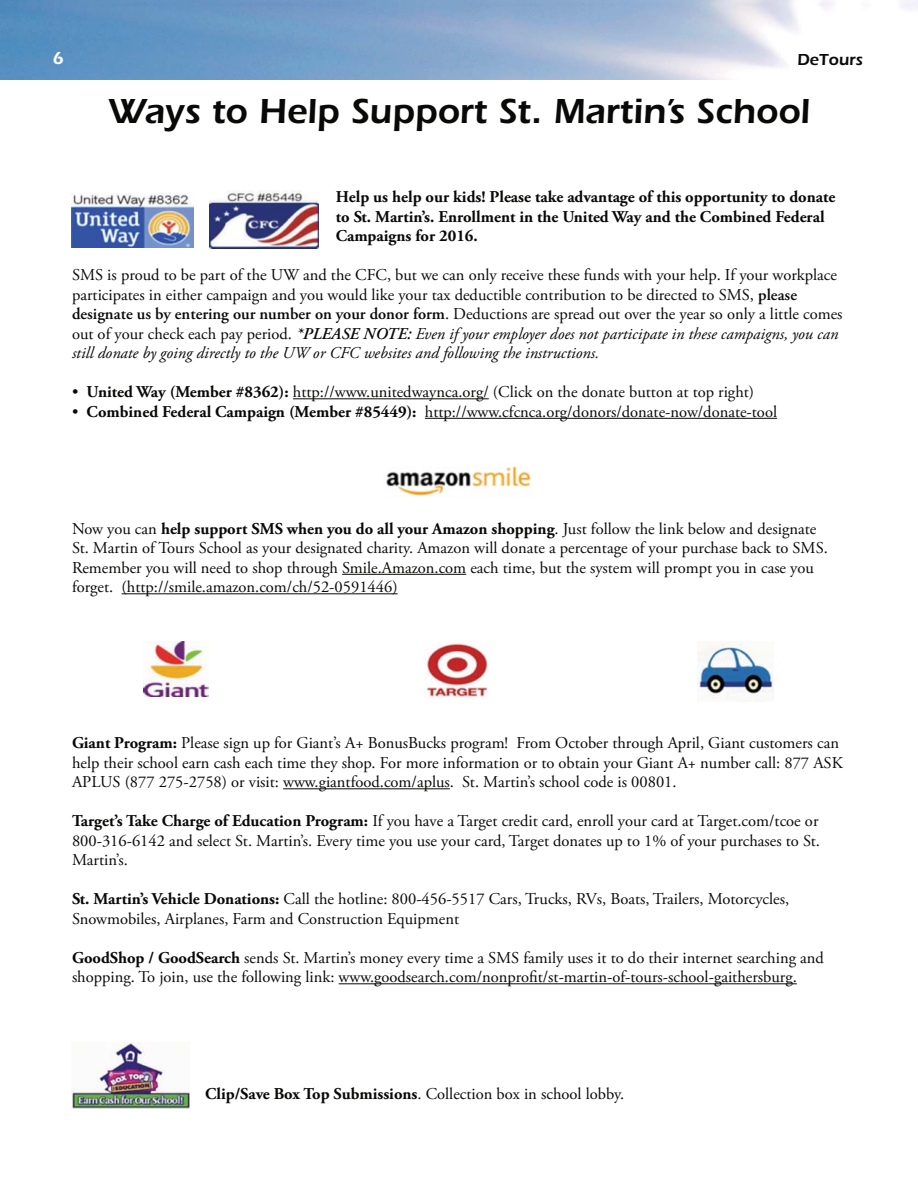
<style>
.page{position:relative;width:918px;height:1188px;background:#fff}
.page>*{position:absolute;margin:0;border:0;box-sizing:border-box;transform-origin:0 0}
.t1{font:600 36px "ITC Eras Std";color:#090908}
.t2{font:600 18px "ITC Eras Std";color:#fff}
.t3{font:16.5px/19.5px "Adobe Garamond Pro";color:#090908}
.t4{font:700 16.5px/19.5px "Adobe Garamond Pro";color:#090908}
.t5{font:600 16.5px "Eras ITC";letter-spacing:.005em;color:#090908}
.s1{font-weight:600}
.s2{font-weight:600;font-style:italic}
.s3{font-style:italic}
.s4{font-weight:700}
</style>
<div class="page">
<img style="left:0;top:4px;width:3px;height:76px">
<img style="left:913px;top:4px;width:5px;height:4px">
<img style="left:3px;top:0;width:910px;height:80px">
<svg style="left:0;top:0;width:4px;height:4px"></svg>
<svg style="left:913px;top:0;width:5px;height:4px"></svg>
<img style="left:386px;top:465px;width:146px;height:31px">
<img style="left:425px;top:643px;width:63px;height:55px">
<img style="left:698px;top:641px;width:75px;height:61px">
<hr style="left:293px;top:398px;width:196px;height:1px;background:#090908">
<hr style="left:425px;top:418px;width:352px;height:1px;background:#090908">
<hr style="left:342px;top:574px;width:124px;height:1px;background:#090908">
<hr style="left:122px;top:593px;width:276px;height:1px;background:#090908">
<hr style="left:283px;top:788px;width:167px;height:1px;background:#090908">
<hr style="left:339px;top:983px;width:458px;height:1px;background:#090908">
<img style="left:144px;top:641px;width:64px;height:56px">
<img style="left:72px;top:1042px;width:117px;height:66px">
<img style="left:72px;top:193px;width:121px;height:55px">
<img style="left:210px;top:190px;width:108px;height:58px">
<p class="t2" style="left:52px;top:51px;width:13px">6</p>
<p class="t5" style="left:797px;top:50px;width:67px">DeTours</p>
<h1 class="t1" style="left:108px;top:98px;width:704px">Ways to Help Support St. Martin’s School</h1>
<p class="t4" style="left:336px;top:188px;width:501px">Help us help our kids! Please take advantage of this opportunity to donate to St. Martin’s. Enrollment in the United Way and the Combined Federal<br>Campaigns for 2016.</p>
<p class="t3" style="left:72px;top:267px;width:772px">SMS is proud to be part of the UW and the CFC, but we can only receive these funds with your help. If your workplace participates in either campaign and you would like your tax deductible contribution to be directed to SMS, <span class="s1">please designate us by entering our number on your donor form</span>. Deductions are spread out over the year so only a little comes out of your check each pay period. <span class="s2">*PLEASE NOTE:</span> <span class="s3">Even if your employer does not participate in these campaigns, you can still donate by going directly to the UW or CFC websites and following the instructions.</span></p>
<p class="t3" style="left:72px;top:384px;width:684px">• <span class="s4">United Way (Member #8362):</span> http://www.unitedwaynca.org/ (Click on the donate button at top right)</p>
<p class="t3" style="left:72px;top:403px;width:707px">• <span class="s4">Combined Federal Campaign (Member #85449):</span> http://www.cfcnca.org/donors/donate-now/donate-tool</p>
<p class="t3" style="left:72px;top:520px;width:757px">Now you can <span class="s4">help support SMS when you do all your Amazon shopping</span>. Just follow the link below and designate St. Martin of Tours School as your designated charity. Amazon will donate a percentage of your purchase back to SMS.<br>Remember you will need to shop through Smile.Amazon.com each time, but the system will prompt you in case you forget. (http://smile.amazon.com/ch/52-0591446)</p>
<p class="t3" style="left:72px;top:735px;width:772px"><span class="s4">Giant Program:</span> Please sign up for Giant’s A+ BonusBucks program! From October through April, Giant customers can help their school earn cash each time they shop. For more information or to obtain your Giant A+ number call: 877 ASK<br>APLUS (877 275-2758) or visit: www.giantfood.com/aplus. St. Martin’s school code is 00801.</p>
<p class="t3" style="left:72px;top:813px;width:749px;text-align:justify"><span class="s4">Target’s Take Charge of Education Program:</span> If you have a Target credit card, enroll your card at Target.com/tcoe or 800-316-6142 and select St. Martin’s. Every time you use your card, Target donates up to 1% of your purchases to St.<br>Martin’s.</p>
<p class="t3" style="left:72px;top:891px;width:719px"><span class="s4">St. Martin’s Vehicle Donations:</span> Call the hotline: 800-456-5517 Cars, Trucks, RVs, Boats, Trailers, Motorcycles,<br>Snowmobiles, Airplanes, Farm and Construction Equipment</p>
<p class="t3" style="left:72px;top:949px;width:753px"><span class="s4">GoodShop / GoodSearch</span> sends St. Martin’s money every time a SMS family uses it to do their internet searching and shopping. To join, use the following link: www.goodsearch.com/nonprofit/st-martin-of-tours-school-gaithersburg.</p>
<p class="t3" style="left:205px;top:1086px;width:421px"><span class="s4">Clip/Save Box Top Submissions</span>. Collection box in school lobby.</p>
</div>
